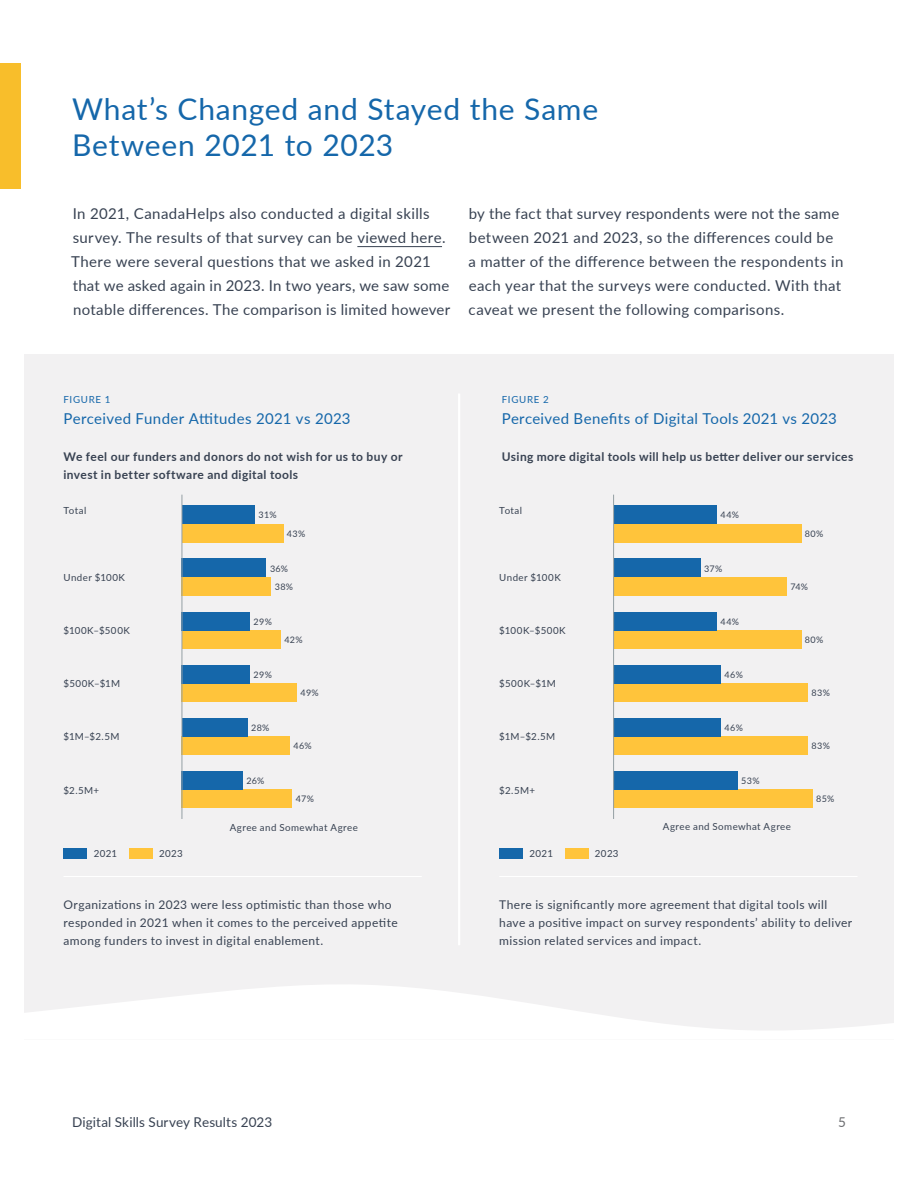
<style>
.page{position:relative;width:918px;height:1188px;background:#fff}
.page>*{position:absolute;margin:0;border:0;box-sizing:border-box;transform-origin:0 0}
.t1{font:30px/36px "Lato";letter-spacing:.025em;color:#1567aa}
.t2{font:15px/24px "Lato";letter-spacing:.025em;color:#384252}
.t3{font:15px "Lato";letter-spacing:.02em;color:#1567aa}
.t4{font:13.5px "Lato";letter-spacing:.005em;color:#384252}
.t5{font:13.5px "Lato";color:#6d6e71}
.t6{font:12px/18px "Lato";letter-spacing:.035em;color:#384252}
.t7{font:700 12px/18px "Lato";letter-spacing:.035em;color:#384252}
.t8{font:9.75px "Lato";letter-spacing:.04em;color:#384252}
.t9{font:9.75px "Lato";letter-spacing:.075em;color:#1567aa}
.t10{font:9px/18.5px "Lato";letter-spacing:.04em;color:#384252;text-align:center}
</style>
<div class="page">
<div style="left:0;top:64px;width:21px;height:125px;background:#f8be2b"></div>
<hr style="left:357px;top:246px;width:85px;height:1px;background:#384252">
<div style="left:25px;top:354px;width:869px;height:686px;background:#f2f1f2"></div>
<svg style="left:24px;top:983px;width:870px;height:56px;fill:#fff"></svg>
<hr style="left:458px;top:394px;width:2px;height:551px;background:#fff">
<div style="left:63px;top:848px;width:24px;height:11px;background:#1567aa"></div>
<div style="left:129px;top:848px;width:24px;height:11px;background:#ffc43b"></div>
<hr style="left:63px;top:876px;width:359px;height:1px;background:#fff">
<div style="left:614px;top:524px;width:187px;height:18px;background:#ffc43b"></div>
<div style="left:614px;top:506px;width:103px;height:18px;background:#1567aa"></div>
<div style="left:613px;top:577px;width:174px;height:19px;background:#ffc43b"></div>
<div style="left:614px;top:559px;width:87px;height:18px;background:#1567aa"></div>
<div style="left:614px;top:630px;width:187px;height:19px;background:#ffc43b"></div>
<div style="left:613px;top:612px;width:104px;height:18px;background:#1567aa"></div>
<div style="left:613px;top:683px;width:195px;height:19px;background:#ffc43b"></div>
<div style="left:613px;top:665px;width:108px;height:18px;background:#1567aa"></div>
<div style="left:613px;top:736px;width:195px;height:19px;background:#ffc43b"></div>
<div style="left:613px;top:718px;width:108px;height:18px;background:#1567aa"></div>
<div style="left:613px;top:790px;width:200px;height:18px;background:#ffc43b"></div>
<div style="left:613px;top:771px;width:125px;height:19px;background:#1567aa"></div>
<hr style="left:613px;top:495px;width:1px;height:324px;background:#949fa4">
<hr style="left:499px;top:876px;width:359px;height:1px;background:#fff">
<div style="left:499px;top:848px;width:24px;height:11px;background:#1567aa"></div>
<div style="left:565px;top:848px;width:24px;height:11px;background:#ffc43b"></div>
<div style="left:182px;top:524px;width:101px;height:18px;background:#ffc43b"></div>
<div style="left:182px;top:506px;width:73px;height:18px;background:#1567aa"></div>
<div style="left:182px;top:577px;width:89px;height:19px;background:#ffc43b"></div>
<div style="left:182px;top:559px;width:84px;height:18px;background:#1567aa"></div>
<div style="left:182px;top:630px;width:99px;height:19px;background:#ffc43b"></div>
<div style="left:182px;top:612px;width:68px;height:18px;background:#1567aa"></div>
<div style="left:182px;top:683px;width:115px;height:19px;background:#ffc43b"></div>
<div style="left:182px;top:665px;width:68px;height:18px;background:#1567aa"></div>
<div style="left:182px;top:736px;width:108px;height:19px;background:#ffc43b"></div>
<div style="left:182px;top:718px;width:65px;height:18px;background:#1567aa"></div>
<div style="left:182px;top:790px;width:110px;height:18px;background:#ffc43b"></div>
<div style="left:182px;top:771px;width:61px;height:19px;background:#1567aa"></div>
<hr style="left:182px;top:495px;width:1px;height:324px;background:#949fa4">
<h1 class="t1" style="left:72px;top:90px;width:528px">What’s Changed and Stayed the Same<br>Between 2021 to 2023</h1>
<p class="t2" style="left:71px;top:201px;width:381px">In 2021, CanadaHelps also conducted a digital skills survey. The results of that survey can be viewed here.<br>There were several questions that we asked in 2021 that we asked again in 2023. In two years, we saw some notable differences. The comparison is limited however</p>
<p class="t2" style="left:469px;top:201px;width:376px">by the fact that survey respondents were not the same between 2021 and 2023, so the differences could be a matter of the difference between the respondents in each year that the surveys were conducted. With that caveat we present the following comparisons.</p>
<p class="t9" style="left:63px;top:393px;width:48px">FIGURE 1</p>
<p class="t3" style="left:63px;top:408px;width:289px">Perceived Funder Attitudes 2021 vs 2023</p>
<p class="t7" style="left:63px;top:447px;width:341px">We feel our funders and donors do not wish for us to buy or invest in better software and digital tools</p>
<p class="t8" style="left:63px;top:504px;width:24px">Total</p>
<p class="t10" style="left:259px;top:506px;width:19px">31%</p>
<p class="t9" style="left:502px;top:393px;width:48px">FIGURE 2</p>
<p class="t3" style="left:502px;top:408px;width:337px">Perceived Benefits of Digital Tools 2021 vs 2023</p>
<p class="t7" style="left:502px;top:447px;width:353px">Using more digital tools will help us better deliver our services</p>
<p class="t8" style="left:499px;top:504px;width:24px">Total</p>
<p class="t10" style="left:721px;top:506px;width:20px">44%</p>
<p class="t8" style="left:63px;top:571px;width:63px">Under $100K</p>
<p class="t8" style="left:63px;top:624px;width:68px">$100K–$500K</p>
<p class="t8" style="left:63px;top:677px;width:58px">$500K–$1M</p>
<p class="t8" style="left:63px;top:730px;width:57px">$1M–$2.5M</p>
<p class="t8" style="left:63px;top:783px;width:37px">$2.5M+</p>
<p class="t10" style="left:287px;top:524px;width:20px">43%</p>
<p class="t10" style="left:270px;top:559px;width:25px">36%<br>38%</p>
<p class="t10" style="left:254px;top:612px;width:20px">29%</p>
<p class="t10" style="left:285px;top:630px;width:20px">42%</p>
<p class="t10" style="left:254px;top:665px;width:20px">29%</p>
<p class="t10" style="left:301px;top:683px;width:20px">49%</p>
<p class="t10" style="left:251px;top:718px;width:20px">28%</p>
<p class="t10" style="left:294px;top:736px;width:20px">46%</p>
<p class="t10" style="left:246px;top:771px;width:20px">26%</p>
<p class="t10" style="left:296px;top:790px;width:20px">47%</p>
<p class="t8" style="left:499px;top:571px;width:63px">Under $100K</p>
<p class="t8" style="left:499px;top:624px;width:68px">$100K–$500K</p>
<p class="t8" style="left:499px;top:677px;width:58px">$500K–$1M</p>
<p class="t8" style="left:499px;top:730px;width:57px">$1M–$2.5M</p>
<p class="t8" style="left:499px;top:783px;width:37px">$2.5M+</p>
<p class="t10" style="left:704px;top:559px;width:20px">37%</p>
<p class="t10" style="left:721px;top:612px;width:20px">44%</p>
<p class="t10" style="left:725px;top:665px;width:20px">46%</p>
<p class="t10" style="left:725px;top:718px;width:20px">46%</p>
<p class="t10" style="left:741px;top:771px;width:20px">53%</p>
<p class="t10" style="left:805px;top:524px;width:20px">80%</p>
<p class="t10" style="left:791px;top:577px;width:19px">74%</p>
<p class="t10" style="left:805px;top:630px;width:20px">80%</p>
<p class="t10" style="left:812px;top:683px;width:20px">83%</p>
<p class="t10" style="left:812px;top:736px;width:20px">83%</p>
<p class="t10" style="left:816px;top:790px;width:20px">85%</p>
<p class="t8" style="left:230px;top:820px;width:130px">Agree and Somewhat Agree</p>
<p class="t8" style="left:663px;top:820px;width:130px">Agree and Somewhat Agree</p>
<p class="t8" style="left:94px;top:846px;width:25px">2021</p>
<p class="t8" style="left:159px;top:847px;width:25px">2023</p>
<p class="t8" style="left:530px;top:846px;width:25px">2021</p>
<p class="t8" style="left:595px;top:847px;width:25px">2023</p>
<p class="t6" style="left:63px;top:895px;width:336px">Organizations in 2023 were less optimistic than those who responded in 2021 when it comes to the perceived appetite among funders to invest in digital enablement.</p>
<p class="t6" style="left:499px;top:895px;width:355px">There is significantly more agreement that digital tools will have a positive impact on survey respondents’ ability to deliver mission related services and impact.</p>
<p class="t4" style="left:72px;top:1112px;width:202px">Digital Skills Survey Results 2023</p>
<p class="t5" style="left:838px;top:1112px;width:9px">5</p>
</div>
